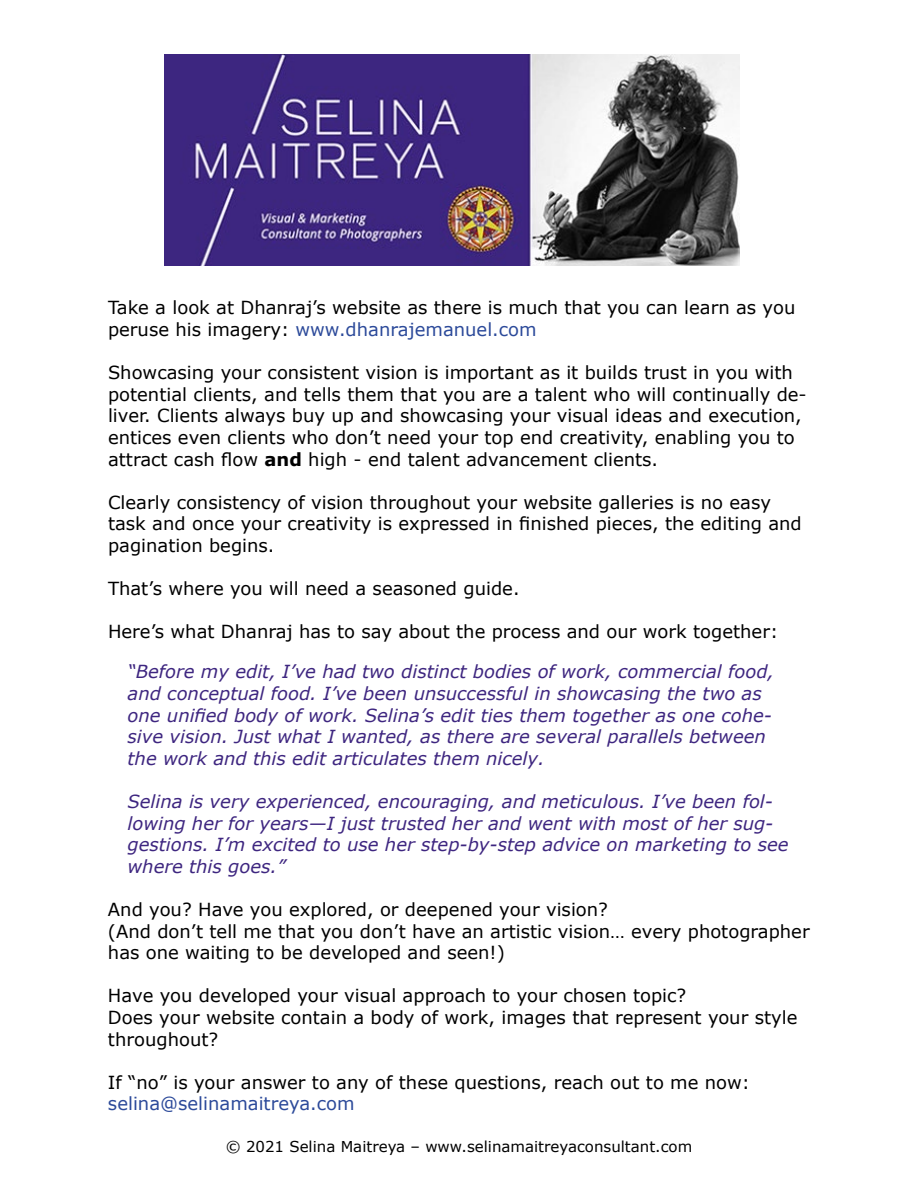
<style>
.page{position:relative;width:918px;height:1188px;background:#fff}
.page>*{position:absolute;margin:0;border:0;box-sizing:border-box;transform-origin:0 0}
.t1{font:18px/21.6px "Verdana";color:#000}
.t2{font:italic 18px/21.6px "Verdana";color:#3e2680}
.t3{font:18px "Verdana";color:#2c4a9a}
.t4{font:15px "Verdana";color:#000}
.s1{color:#2c4a9a}
.s2{font-weight:700}
</style>
<div class="page">
<img style="left:164px;top:55px;width:575px;height:210px">
<p class="t1" style="left:108px;top:297px;width:689px">Take a look at Dhanraj’s website as there is much that you can learn as you peruse his imagery: <span class="s1">www.dhanrajemanuel.com</span></p>
<p class="t1" style="left:108px;top:362px;width:700px">Showcasing your consistent vision is important as it builds trust in you with potential clients, and tells them that you are a talent who will continually de&shy;liver. Clients always buy up and showcasing your visual ideas and execution, entices even clients who don’t need your top end creativity, enabling you to attract cash flow <span class="s2">and</span> high - end talent advancement clients.</p>
<p class="t1" style="left:108px;top:491px;width:695px">Clearly consistency of vision throughout your website galleries is no easy task and once your creativity is expressed in finished pieces, the editing and pagination begins.</p>
<p class="t1" style="left:108px;top:578px;width:413px">That’s where you will need a seasoned guide.</p>
<p class="t1" style="left:108px;top:621px;width:672px">Here’s what Dhanraj has to say about the process and our work together:</p>
<p class="t2" style="left:128px;top:661px;width:648px">“Before my edit, I’ve had two distinct bodies of work, commercial food, and conceptual food. I’ve been unsuccessful in showcasing the two as one unified body of work. Selina’s edit ties them together as one cohe&shy;sive vision. Just what I wanted, as there are several parallels between the work and this edit articulates them nicely.</p>
<p class="t2" style="left:128px;top:791px;width:663px">Selina is very experienced, encouraging, and meticulous. I’ve been fol&shy;lowing her for years—I just trusted her and went with most of her sug&shy;gestions. I’m excited to use her step-by-step advice on marketing to see where this goes.”</p>
<p class="t1" style="left:108px;top:898px;width:703px">And you? Have you explored, or deepened your vision?<br>(And don’t tell me that you don’t have an artistic vision… every photographer has one waiting to be developed and seen!)</p>
<p class="t1" style="left:108px;top:985px;width:691px">Have you developed your visual approach to your chosen topic?<br>Does your website contain a body of work, images that represent your style throughout?</p>
<p class="t1" style="left:108px;top:1071px;width:644px">If “no” is your answer to any of these questions, reach out to me now:</p>
<p class="t3" style="left:108px;top:1091px;width:248px">selina@selinamaitreya.com</p>
<p class="t4" style="left:226px;top:1136px;width:468px">© 2021 Selina Maitreya – www.selinamaitreyaconsultant.com</p>
</div>
